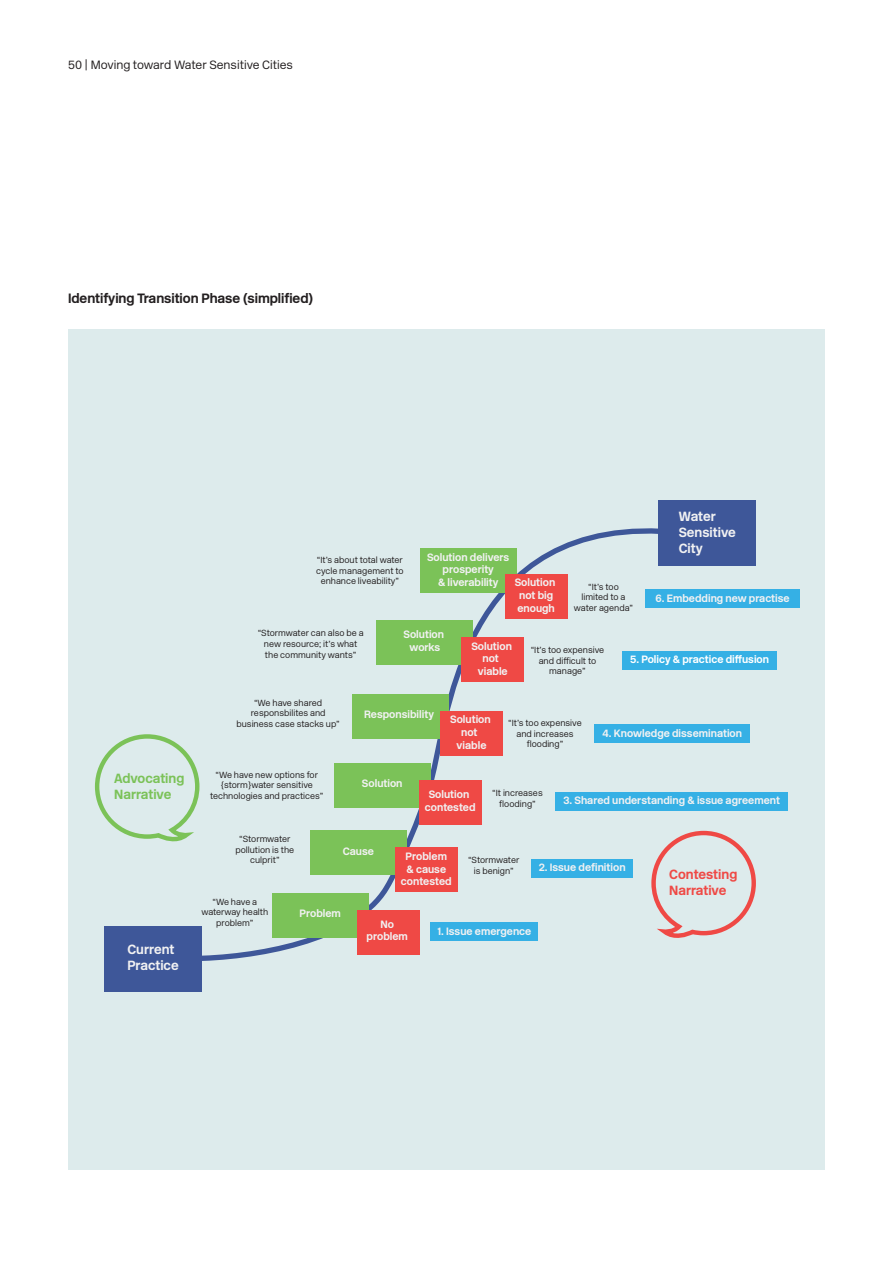
<style>
.page{position:relative;width:893px;height:1263px;background:#fff}
.page>*{position:absolute;margin:0;border:0;box-sizing:border-box;transform-origin:0 0}
.t1{font:700 13.5px "New Rail Alphabet";letter-spacing:-.005em;color:#231f20}
.t2{font:700 13.35px/15.9px "New Rail Alphabet";color:#f1f1f2}
.t3{font:700 13.35px/15.9px "New Rail Alphabet";color:#ef4945}
.t4{font:700 13.35px/15.9px "New Rail Alphabet";color:#7bc258}
.t5{font:300 12px "New Rail Alphabet";color:#231f20}
.t6{font:700 10.65px/12.8px "New Rail Alphabet";color:#f1f1f2;text-align:center}
.t7{font:700 10.65px "New Rail Alphabet";color:#fff}
.t8{font:300 8.85px/10.6px "New Rail Alphabet";color:#231f20;text-align:center}
</style>
<div class="page">
<div style="left:68px;top:329px;width:757px;height:841px;background:#ddebec"></div>
<div style="left:658px;top:500px;width:98px;height:66px;background:#3e5799"></div>
<svg style="left:202px;top:528px;width:486px;height:433px"></svg>
<svg style="left:670px;top:528px;width:18px;height:13px"></svg>
<div style="left:104px;top:926px;width:98px;height:65px;background:#3e5799"></div>
<div style="left:420px;top:548px;width:96px;height:45px;background:#7bc258"></div>
<div style="left:505px;top:574px;width:62px;height:44px;background:#ef4945"></div>
<div style="left:377px;top:620px;width:96px;height:45px;background:#7bc258"></div>
<div style="left:462px;top:637px;width:62px;height:45px;background:#ef4945"></div>
<div style="left:272px;top:893px;width:96px;height:45px;background:#7bc258"></div>
<div style="left:357px;top:910px;width:62px;height:45px;background:#ef4945"></div>
<div style="left:310px;top:831px;width:96px;height:44px;background:#7bc258"></div>
<div style="left:395px;top:847px;width:62px;height:45px;background:#ef4945"></div>
<div style="left:334px;top:763px;width:96px;height:45px;background:#7bc258"></div>
<div style="left:419px;top:780px;width:62px;height:45px;background:#ef4945"></div>
<div style="left:352px;top:694px;width:96px;height:45px;background:#7bc258"></div>
<div style="left:440px;top:711px;width:63px;height:45px;background:#ef4945"></div>
<div style="left:531px;top:859px;width:102px;height:19px;background:#35b0e5"></div>
<div style="left:431px;top:922px;width:107px;height:19px;background:#35b0e5"></div>
<div style="left:555px;top:792px;width:233px;height:18px;background:#35b0e5"></div>
<div style="left:594px;top:725px;width:156px;height:18px;background:#35b0e5"></div>
<div style="left:622px;top:651px;width:155px;height:19px;background:#35b0e5"></div>
<div style="left:645px;top:589px;width:155px;height:19px;background:#35b0e5"></div>
<svg style="left:94px;top:734px;width:106px;height:108px"></svg>
<svg style="left:649px;top:829px;width:107px;height:110px"></svg>
<h3 class="t5" style="left:68px;top:56px;width:227px">50 | Moving toward Water Sensitive Cities</h3>
<h1 class="t1" style="left:68px;top:289px;width:247px">Identifying Transition Phase (simplified)</h1>
<p class="t8" style="left:316px;top:554px;width:89px">“It’s about total water cycle management to enhance liveability”</p>
<p class="t6" style="left:427px;top:550px;width:84px">Solution delivers prosperity<br>&amp; liverability</p>
<p class="t6" style="left:515px;top:576px;width:42px;text-align:left">Solution not big enough</p>
<p class="t8" style="left:574px;top:581px;width:61px">“It’s too limited to a water agenda”</p>
<h2 class="t2" style="left:679px;top:508px;width:59px">Water<br>Sensitive<br>City</h2>
<p class="t6" style="left:655px;top:591px;width:136px">6. Embedding new practise</p>
<p class="t8" style="left:258px;top:628px;width:107px">“Stormwater can also be a new resource; it’s what the community wants”</p>
<p class="t6" style="left:404px;top:628px;width:42px">Solution works</p>
<p class="t6" style="left:471px;top:639px;width:42px">Solution not viable</p>
<p class="t8" style="left:531px;top:645px;width:75px">“It’s too expensive and difficult to manage”</p>
<p class="t7" style="left:630px;top:652px;width:141px">5. Policy &amp; practice diffusion</p>
<h2 class="t4" style="left:114px;top:770px;width:72px">Advocating<br>Narrative</h2>
<h2 class="t2" style="left:127px;top:941px;width:53px">Current<br>Practice</h2>
<p class="t8" style="left:236px;top:697px;width:105px">“We have shared responsbilites and business case stacks up”</p>
<p class="t8" style="left:210px;top:769px;width:115px">“We have new options for {storm}water sensitive technologies and practices”</p>
<p class="t6" style="left:364px;top:708px;width:71px">Responsibility</p>
<p class="t6" style="left:362px;top:777px;width:42px">Solution</p>
<p class="t6" style="left:450px;top:713px;width:42px">Solution not viable</p>
<p class="t8" style="left:508px;top:718px;width:75px">“It’s too expensive and increases flooding”</p>
<p class="t6" style="left:603px;top:727px;width:141px">4. Knowledge dissemination</p>
<p class="t6" style="left:425px;top:788px;width:52px">Solution contested</p>
<p class="t8" style="left:492px;top:788px;width:52px">“It increases flooding”</p>
<p class="t6" style="left:563px;top:794px;width:218px">3. Shared understanding &amp; issue agreement</p>
<p class="t8" style="left:235px;top:833px;width:60px">“Stormwater pollution is the culprit”</p>
<p class="t6" style="left:343px;top:844px;width:33px">Cause</p>
<p class="t6" style="left:401px;top:850px;width:52px">Problem &amp; cause contested</p>
<p class="t8" style="left:468px;top:855px;width:53px">“Stormwater is benign”</p>
<p class="t8" style="left:201px;top:896px;width:68px">“We have a waterway health problem”</p>
<p class="t6" style="left:299px;top:907px;width:43px">Problem</p>
<p class="t6" style="left:367px;top:917px;width:43px">No problem</p>
<p class="t6" style="left:437px;top:924px;width:95px">1. Issue emergence</p>
<p class="t6" style="left:539px;top:861px;width:88px">2. Issue definition</p>
<h2 class="t3" style="left:669px;top:866px;width:70px">Contesting<br>Narrative</h2>
</div>
